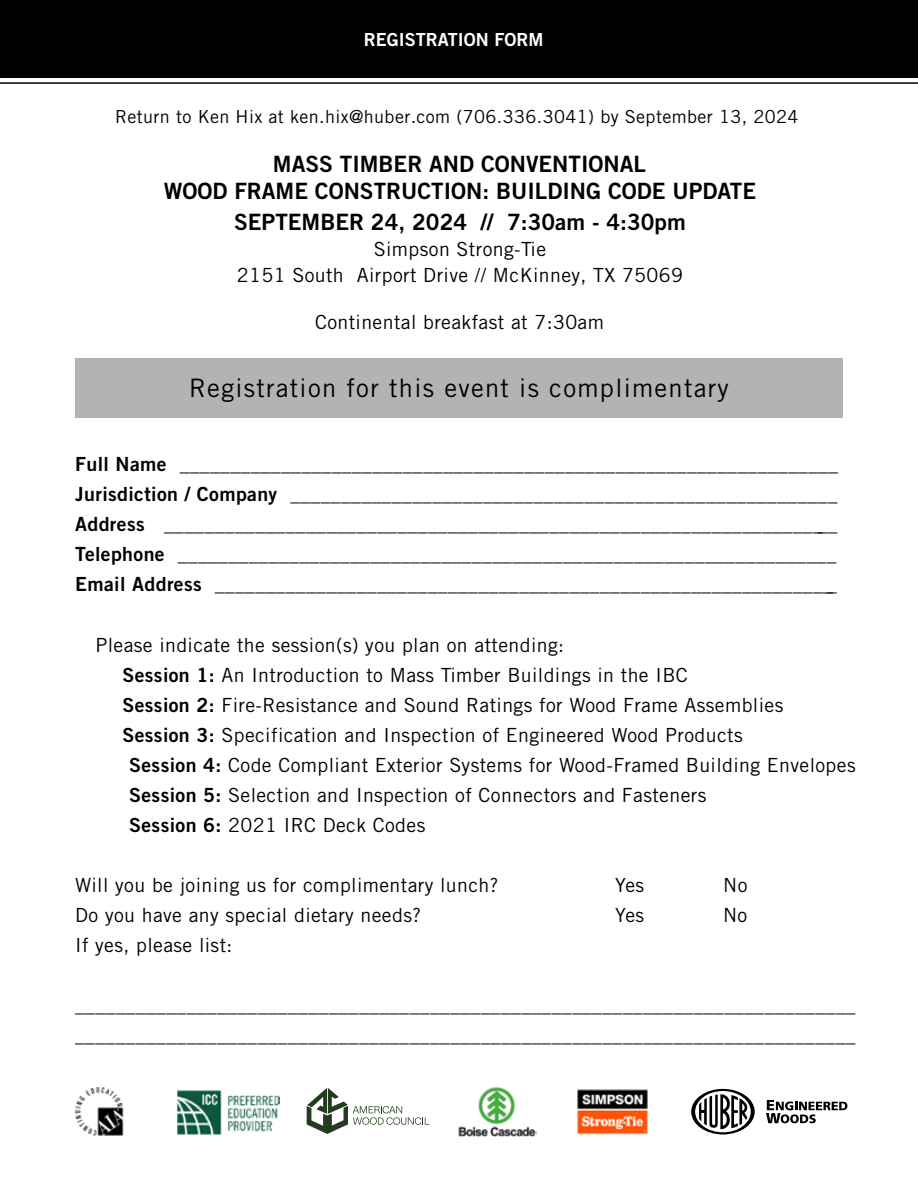
<style>
.page{position:relative;width:918px;height:1188px;background:#fff}
.page>*{position:absolute;margin:0;border:0;box-sizing:border-box;transform-origin:0 0}
.t1{font:25.5px "Trade Gothic LT Std";letter-spacing:.05em;color:#000}
.t2{font:22.5px/27px "Trade Gothic LT Std Bd 2";color:#000;text-align:center}
.t3{font:19.5px/30px "Trade Gothic LT Std";letter-spacing:.02em;color:#000}
.t4{font:19.5px/30px "Trade Gothic LT Std Bd 2";letter-spacing:.02em;color:#000;text-align:justify}
.t5{font:18px "Trade Gothic LT Std";letter-spacing:.02em;color:#000}
.t6{font:18px "Trade Gothic LT Std Bd 2";color:#fff}
.s1{font-family:"Trade Gothic LT Std Bd 2"}
</style>
<div class="page">
<hr style="left:0;top:82px;width:918px;height:2px;background:#000">
<div style="left:75px;top:358px;width:768px;height:60px;background:#b3b3b3"></div>
<img style="left:75px;top:1088px;width:49px;height:48px">
<img style="left:176px;top:1090px;width:104px;height:45px">
<svg style="left:691px;top:1089px;width:64px;height:45px"></svg>
<svg style="left:766px;top:1100px;width:81px;height:23px"></svg>
<div style="left:0;top:0;width:918px;height:77px;background:#000"></div>
<img style="left:577px;top:1089px;width:71px;height:46px">
<img style="left:458px;top:1087px;width:79px;height:49px">
<svg style="left:307px;top:1088px;width:122px;height:46px"></svg>
<p class="t6" style="left:364px;top:28px;width:181px">REGISTRATION FORM</p>
<p class="t5" style="left:115px;top:106px;width:685px">Return to Ken Hix at ken.hix@huber.com (706.336.3041) by September 13, 2024</p>
<p class="t2" style="left:164px;top:150px;width:594px">MASS TIMBER AND CONVENTIONAL<br>WOOD FRAME CONSTRUCTION: BUILDING CODE UPDATE</p>
<p class="t2" style="left:234px;top:208px;width:453px">SEPTEMBER 24, 2024 // 7:30am - 4:30pm</p>
<p class="t3" style="left:237px;top:236px;width:448px;line-height:25.7px;text-align:center">Simpson Strong-Tie<br>2151 South Airport Drive // McKinney, TX 75069</p>
<p class="t3" style="left:315px;top:307px;width:290px">Continental breakfast at 7:30am</p>
<h1 class="t1" style="left:189px;top:373px;width:541px">Registration for this event is complimentary</h1>
<p class="t4" style="left:75px;top:448px;width:765px">Full Name _________________________________________________________________ Jurisdiction / Company ______________________________________________________ Address ___________________________________________________________________ Telephone _________________________________________________________________ Email Address _____________________________________________________________</p>
<p class="t3" style="left:95px;top:630px;width:470px">Please indicate the session(s) you plan on attending:</p>
<p class="t3" style="left:122px;top:660px;width:567px"><span class="s1">Session 1:</span> An Introduction to Mass Timber Buildings in the IBC</p>
<p class="t3" style="left:122px;top:690px;width:662px"><span class="s1">Session 2:</span> Fire-Resistance and Sound Ratings for Wood Frame Assemblies</p>
<p class="t3" style="left:122px;top:720px;width:622px"><span class="s1">Session 3:</span> Specification and Inspection of Engineered Wood Products</p>
<p class="t3" style="left:129px;top:750px;width:728px"><span class="s1">Session 4:</span> Code Compliant Exterior Systems for Wood-Framed Building Envelopes</p>
<p class="t3" style="left:129px;top:780px;width:579px"><span class="s1">Session 5:</span> Selection and Inspection of Connectors and Fasteners</p>
<p class="t3" style="left:129px;top:810px;width:298px"><span class="s1">Session 6:</span> 2021 IRC Deck Codes</p>
<p class="t3" style="left:75px;top:870px;width:425px">Will you be joining us for complimentary lunch?</p>
<p class="t3" style="left:615px;top:870px;width:30px">Yes</p>
<p class="t3" style="left:723px;top:870px;width:26px">No</p>
<p class="t3" style="left:75px;top:900px;width:347px">Do you have any special dietary needs?</p>
<p class="t3" style="left:615px;top:900px;width:30px">Yes</p>
<p class="t3" style="left:723px;top:900px;width:26px">No</p>
<p class="t3" style="left:75px;top:930px;width:159px">If yes, please list:</p>
<p class="t3" style="left:75px;top:990px;width:782px">_____________________________________________________________________________ _____________________________________________________________________________</p>
</div>
